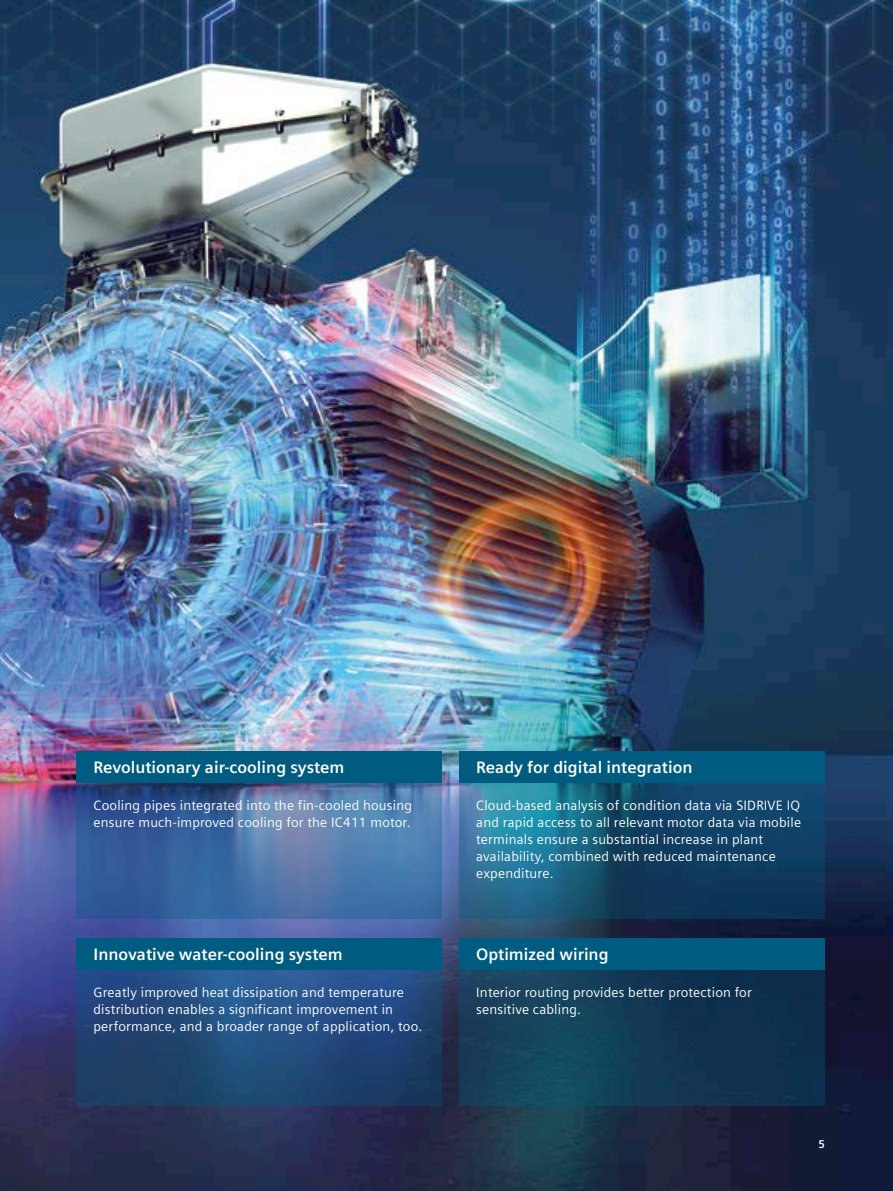
<style>
.page{position:relative;width:893px;height:1191px;background:#fff}
.page>*{position:absolute;margin:0;border:0;box-sizing:border-box;transform-origin:0 0}
.t1{font:700 16.5px "Siemens Sans Global";color:#fff}
.t2{font:13.5px/17px "Siemens Sans Global";letter-spacing:.015em;color:#fff}
.t3{font:700 11.25px "Siemens Sans Global";color:#fff}
</style>
<div class="page">
<img style="left:0;top:0;width:893px;height:1191px">
<svg style="left:77px;top:782px;width:365px;height:136px;background:#446ca1"></svg>
<div style="left:77px;top:750px;width:365px;height:32px;background:#005b81"></div>
<svg style="left:77px;top:969px;width:365px;height:137px;background:#214878"></svg>
<div style="left:77px;top:938px;width:365px;height:31px;background:#005b81"></div>
<svg style="left:459px;top:782px;width:366px;height:136px;background:#185375"></svg>
<div style="left:459px;top:750px;width:366px;height:32px;background:#005b81"></div>
<svg style="left:459px;top:969px;width:366px;height:137px;background:#123a55"></svg>
<div style="left:459px;top:938px;width:366px;height:31px;background:#005b81"></div>
<p class="t1" style="left:94px;top:757px;width:252px">Revolutionary air-cooling system</p>
<p class="t1" style="left:476px;top:757px;width:218px">Ready for digital integration</p>
<p class="t2" style="left:94px;top:797px;width:320px">Cooling pipes integrated into the fin-cooled housing ensure much-improved cooling for the IC411 motor.</p>
<p class="t2" style="left:476px;top:797px;width:326px">Cloud-based analysis of condition data via SIDRIVE IQ and rapid access to all relevant motor data via mobile terminals ensure a substantial increase in plant availability, combined with reduced maintenance expenditure.</p>
<p class="t1" style="left:94px;top:944px;width:251px">Innovative water-cooling system</p>
<p class="t1" style="left:476px;top:944px;width:134px">Optimized wiring</p>
<p class="t2" style="left:94px;top:984px;width:330px">Greatly improved heat dissipation and temperature distribution enables a significant improvement in performance, and a broader range of application, too.</p>
<p class="t2" style="left:476px;top:984px;width:277px">Interior routing provides better protection for sensitive cabling.</p>
<p class="t3" style="left:818px;top:1137px;width:8px">5</p>
</div>
